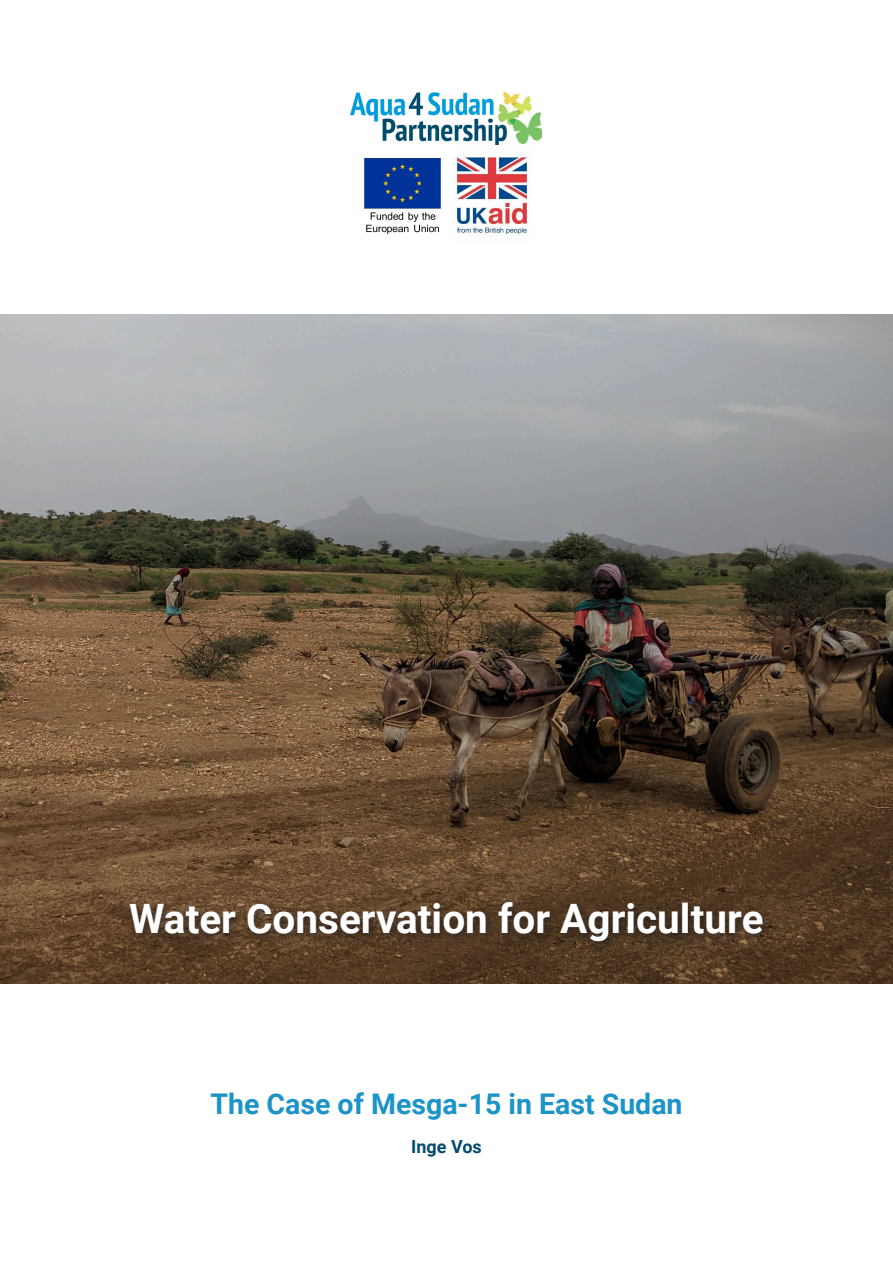
<style>
.page{position:relative;width:893px;height:1263px;background:#fff}
.page>*{position:absolute;margin:0;border:0;box-sizing:border-box;transform-origin:0 0}
.t1{font:700 40.5px "Roboto";color:#fff}
.t2{font:700 28.5px "Roboto";color:#1c94c8}
.t3{font:700 18px "Roboto";color:#054b6d}
</style>
<div class="page">
<img style="left:0;top:314px;width:893px;height:669px">
<div style="left:124px;top:898px;width:649px;height:56px;background:#231f20;opacity:.75"></div>
<img style="left:351px;top:92px;width:190px;height:53px">
<img style="left:364px;top:157px;width:78px;height:78px">
<img style="left:455px;top:156px;width:73px;height:79px">
<p class="t1" style="left:129px;top:891px;width:636px">Water Conservation for Agriculture</p>
<p class="t2" style="left:210px;top:1084px;width:474px">The Case of Mesga-15 in East Sudan</p>
<p class="t3" style="left:411px;top:1134px;width:72px">Inge Vos</p>
</div>
